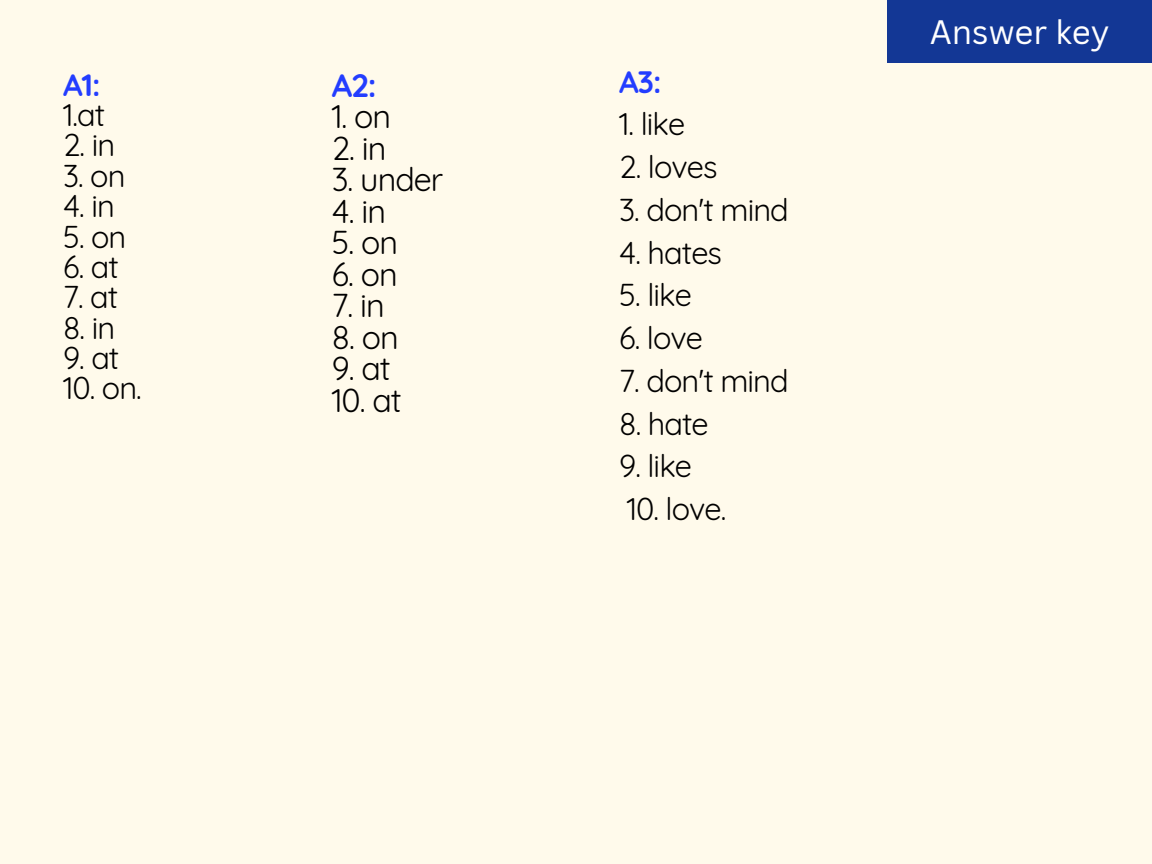
<style>
.page{position:relative;width:1152px;height:864px;background:#fffaeb}
.page>*{position:absolute;margin:0;border:0;box-sizing:border-box;transform-origin:0 0}
.t1{font:33px "Canva Sans";color:#fff}
.t2{font:32.25px "Quicksand";letter-spacing:-.03em;color:#000}
.t3{font:700 32.25px "Quicksand";color:#233dff}
.t4{font:30.9px "Quicksand";letter-spacing:-.03em;color:#000}
.t5{font:700 30.9px "Quicksand";color:#233dff}
.t6{font:30.75px "Quicksand";letter-spacing:-.03em;color:#000}
.t7{font:700 30.75px "Quicksand";color:#233dff}
</style>
<div class="page">
<div style="left:887px;top:0;width:265px;height:63px;background:#133795"></div>
<p class="t7" style="left:63px;top:65px;width:39px">A1:</p>
<p class="t6" style="left:63px;top:95px;width:44px">1.at</p>
<p class="t6" style="left:63px;top:126px;width:54px">2. in</p>
<p class="t6" style="left:63px;top:156px;width:64px">3. on</p>
<p class="t6" style="left:63px;top:186px;width:53px">4. in</p>
<p class="t6" style="left:63px;top:217px;width:65px">5. on</p>
<p class="t6" style="left:63px;top:247px;width:57px">6. at</p>
<p class="t6" style="left:63px;top:278px;width:57px">7. at</p>
<p class="t6" style="left:63px;top:308px;width:54px">8. in</p>
<p class="t6" style="left:63px;top:338px;width:58px">9. at</p>
<p class="t6" style="left:63px;top:369px;width:80px">10. on.</p>
<p class="t3" style="left:332px;top:64px;width:46px">A2:</p>
<p class="t2" style="left:332px;top:96px;width:61px">1. on</p>
<p class="t2" style="left:332px;top:128px;width:56px">2. in</p>
<p class="t2" style="left:332px;top:159px;width:113px">3. under</p>
<p class="t2" style="left:332px;top:190px;width:56px">4. in</p>
<p class="t2" style="left:332px;top:222px;width:68px">5. on</p>
<p class="t2" style="left:332px;top:254px;width:67px">6. on</p>
<p class="t2" style="left:332px;top:285px;width:55px">7. in</p>
<p class="t2" style="left:332px;top:316px;width:68px">8. on</p>
<p class="t2" style="left:332px;top:348px;width:60px">9. at</p>
<p class="t2" style="left:332px;top:380px;width:72px">10. at</p>
<p class="t5" style="left:619px;top:62px;width:44px">A3:</p>
<p class="t4" style="left:619px;top:105px;width:68px">1. like</p>
<p class="t4" style="left:619px;top:147px;width:100px">2. loves</p>
<p class="t4" style="left:619px;top:190px;width:171px">3. don't mind</p>
<p class="t4" style="left:619px;top:233px;width:104px">4. hates</p>
<p class="t4" style="left:619px;top:276px;width:74px">5. like</p>
<p class="t4" style="left:619px;top:318px;width:85px">6. love</p>
<p class="t4" style="left:619px;top:361px;width:171px">7. don't mind</p>
<p class="t4" style="left:619px;top:404px;width:91px">8. hate</p>
<p class="t4" style="left:619px;top:447px;width:74px">9. like</p>
<p class="t4" style="left:627px;top:489px;width:101px">10. love.</p>
<p class="t1" style="left:930px;top:9px;width:181px">Answer key</p>
</div>
